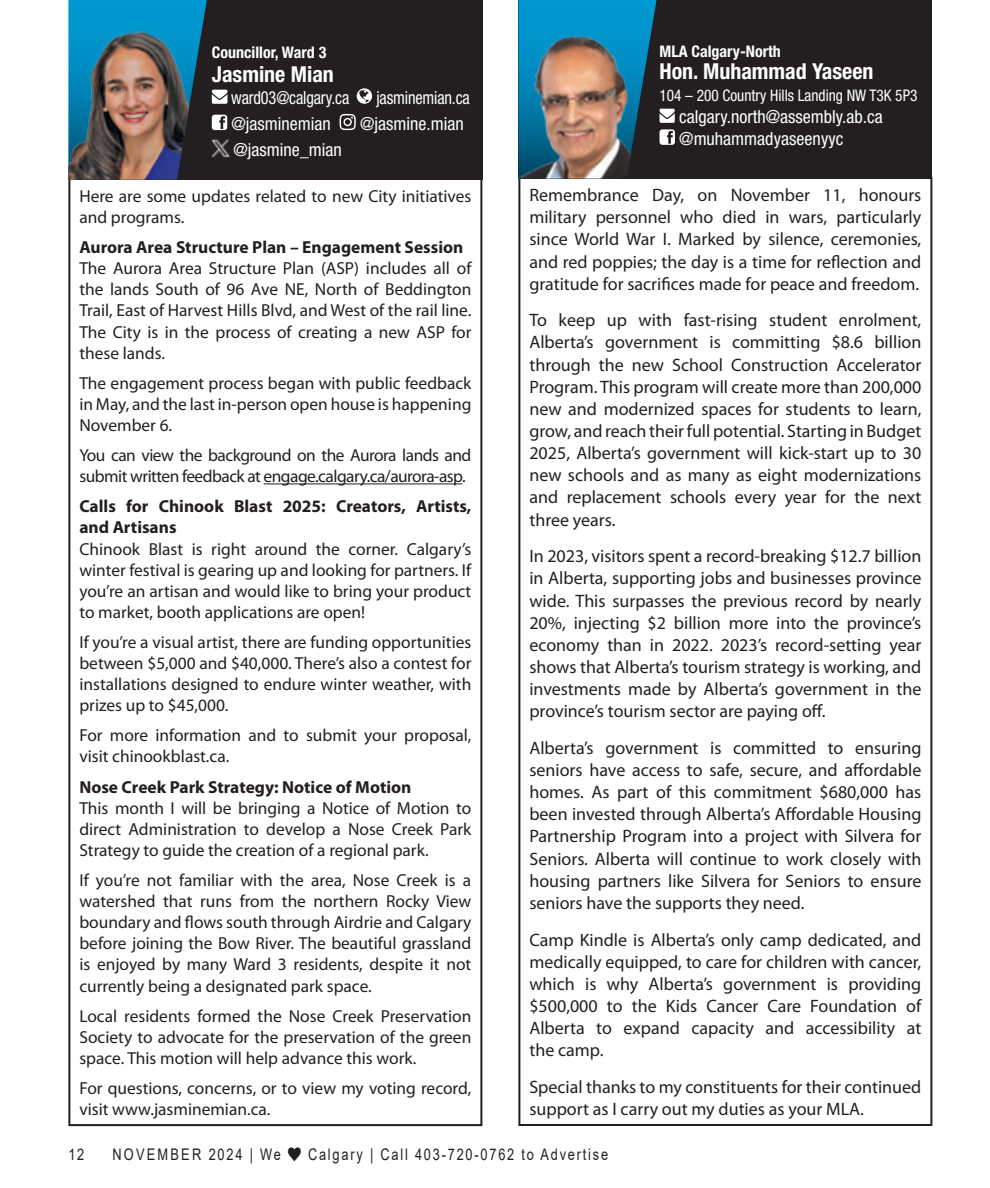
<style>
.page{position:relative;width:990px;height:1188px;background:#fff}
.page>*{position:absolute;margin:0;border:0;box-sizing:border-box;transform-origin:0 0}
.Body_text{font:700 condensed 22px "Helvetica Neue LT Std";color:#fff}
.Body_text-2{font:18px/22.2px "Myriad Pro";color:#231f20;text-align:justify}
.Body_text-3{font:condensed 18px "Helvetica Neue LT Std";color:#fff}
.Body_text-4{font:condensed 18px "Helvetica Neue LT Std";color:#fff;scale:.91 1}
.Body_text-5{font:17.4px/21.2px "Myriad Pro";color:#231f20;text-align:justify}
.Body_text-6{font:700 17.4px/21.2px "Myriad Pro";color:#231f20}
.Body_text-7{font:17.4px/21.2px "Myriad Pro";letter-spacing:-.03em;color:#231f20}
.t1{font:16px "Arial";letter-spacing:.14em;color:#231f20;scale:.8 1}
.t2{font:condensed 16px "Helvetica Neue LT Std";color:#fff;scale:.96 1}
.Body_text-8{font:700 condensed 16px "Helvetica Neue LT Std";color:#fff}
.t3{font:16px "Arial";letter-spacing:.175em;color:#231f20;scale:.8 1}
</style>
<div class="page">
<hr style="left:264px;top:483px;width:198px;height:1px;background:#231f20">
<div style="left:69px;top:0;width:413px;height:180px;background:#231f20"></div>
<svg style="left:357px;top:88px;width:15px;height:16px"></svg>
<svg style="left:68px;top:0;width:160px;height:180px"></svg>
<svg style="left:340px;top:114px;width:16px;height:16px"></svg>
<img style="left:212px;top:140px;width:19px;height:18px">
<div style="left:518px;top:0;width:414px;height:179px;background:#231f20"></div>
<img style="left:518px;top:0;width:157px;height:179px">
<p class="Body_text-8" style="left:212px;top:42px;width:116px">Councillor, Ward 3</p>
<p class="Body_text" style="left:212px;top:61px;width:124px">Jasmine Mian</p>
<p class="Body_text-4" style="left:231px;top:87px;width:131px">ward03@calgary.ca</p>
<p class="Body_text-4" style="left:376px;top:87px;width:104px">jasminemian.ca</p>
<p class="Body_text-3" style="left:232px;top:113px;width:101px">@jasminemian</p>
<p class="Body_text-3" style="left:360px;top:113px;width:105px">@jasmine.mian</p>
<p class="Body_text-3" style="left:233px;top:140px;width:110px">@jasmine_mian</p>
<p class="Body_text-5" style="left:79px;top:185px;width:393px">Here are some updates related to new City initiatives and programs.</p>
<p class="Body_text-6" style="left:79px;top:236px;width:386px">Aurora Area Structure Plan – Engagement Session</p>
<p class="Body_text-5" style="left:79px;top:258px;width:394px">The Aurora Area Structure Plan (ASP) includes all of the lands South of 96 Ave NE, North of Beddington Trail, East of Harvest Hills Blvd, and West of the rail line.<br>The City is in the process of creating a new ASP for these lands.</p>
<p class="Body_text-5" style="left:79px;top:372px;width:394px">The engagement process began with public feedback in May, and the last in-person open house is happening November 6.</p>
<p class="Body_text-7" style="left:79px;top:444px;width:394px">You can view the background on the Aurora lands and submit written feedback at engage.calgary.ca/aurora-asp.</p>
<p class="Body_text-6" style="left:79px;top:495px;width:394px">Calls for Chinook Blast 2025: Creators, Artists, and Artisans</p>
<p class="Body_text-5" style="left:79px;top:538px;width:394px">Chinook Blast is right around the corner. Calgary’s winter festival is gearing up and looking for partners. If you’re an artisan and would like to bring your product to market, booth applications are open!</p>
<p class="Body_text-5" style="left:79px;top:631px;width:393px">If you’re a visual artist, there are funding opportunities between $5,000 and $40,000. There’s also a contest for installations designed to endure winter weather, with prizes up to $45,000.</p>
<p class="Body_text-5" style="left:79px;top:725px;width:394px">For more information and to submit your proposal, visit chinookblast.ca.</p>
<p class="Body_text-6" style="left:79px;top:776px;width:334px">Nose Creek Park Strategy: Notice of Motion</p>
<p class="Body_text-5" style="left:79px;top:797px;width:393px">This month I will be bringing a Notice of Motion to direct Administration to develop a Nose Creek Park Strategy to guide the creation of a regional park.</p>
<p class="Body_text-5" style="left:79px;top:869px;width:394px">If you’re not familiar with the area, Nose Creek is a watershed that runs from the northern Rocky View boundary and flows south through Airdrie and Calgary before joining the Bow River. The beautiful grassland is enjoyed by many Ward 3 residents, despite it not currently being a designated park space.</p>
<p class="Body_text-5" style="left:79px;top:1005px;width:393px">Local residents formed the Nose Creek Preservation Society to advocate for the preservation of the green space. This motion will help advance this work.</p>
<p class="Body_text-5" style="left:79px;top:1077px;width:393px">For questions, concerns, or to view my voting record, visit www.jasminemian.ca.</p>
<p class="Body_text-8" style="left:660px;top:41px;width:123px">MLA Calgary-North</p>
<p class="Body_text" style="left:660px;top:58px;width:216px">Hon. Muhammad Yaseen</p>
<p class="t2" style="left:660px;top:86px;width:270px">104 – 200 Country Hills Landing NW T3K 5P3</p>
<p class="Body_text-3" style="left:679px;top:106px;width:205px">calgary.north@assembly.ab.ca</p>
<p class="Body_text-3" style="left:679px;top:128px;width:166px">@muhammadyaseenyyc</p>
<p class="Body_text-2" style="left:529px;top:184px;width:394px">Remembrance Day, on November 11, honours military personnel who died in wars, particularly since World War I. Marked by silence, ceremonies, and red poppies; the day is a time for reflection and gratitude for sacrifices made for peace and freedom.</p>
<p class="Body_text-2" style="left:529px;top:309px;width:394px">To keep up with fast-rising student enrolment, Alberta’s government is committing $8.6 billion through the new School Construction Accelerator Program. This program will create more than 200,000 new and modernized spaces for students to learn, grow, and reach their full potential. Starting in Budget 2025, Alberta’s government will kick-start up to 30 new schools and as many as eight modernizations and replacement schools every year for the next three years.</p>
<p class="Body_text-2" style="left:529px;top:545px;width:394px">In 2023, visitors spent a record-breaking $12.7 billion in Alberta, supporting jobs and businesses province wide. This surpasses the previous record by nearly 20%, injecting $2 billion more into the province’s economy than in 2022. 2023’s record-setting year shows that Alberta’s tourism strategy is working, and investments made by Alberta’s government in the province’s tourism sector are paying off.</p>
<p class="Body_text-2" style="left:529px;top:736px;width:394px">Alberta’s government is committed to ensuring seniors have access to safe, secure, and affordable homes. As part of this commitment $680,000 has been invested through Alberta’s Affordable Housing Partnership Program into a project with Silvera for Seniors. Alberta will continue to work closely with housing partners like Silvera for Seniors to ensure seniors have the supports they need.</p>
<p class="Body_text-2" style="left:529px;top:928px;width:394px">Camp Kindle is Alberta’s only camp dedicated, and medically equipped, to care for children with cancer, which is why Alberta’s government is providing $500,000 to the Kids Cancer Care Foundation of Alberta to expand capacity and accessibility at the camp.</p>
<p class="Body_text-2" style="left:529px;top:1075px;width:393px">Special thanks to my constituents for their continued support as I carry out my duties as your MLA.</p>
<p class="t1" style="left:68px;top:1143px;width:21px">12</p>
<p class="t3" style="left:112px;top:1143px;width:212px">NOVEMBER 2024 | We</p>
<p class="t1" style="left:308px;top:1143px;width:377px">Calgary | Call 403-720-0762 to Advertise</p>
</div>
